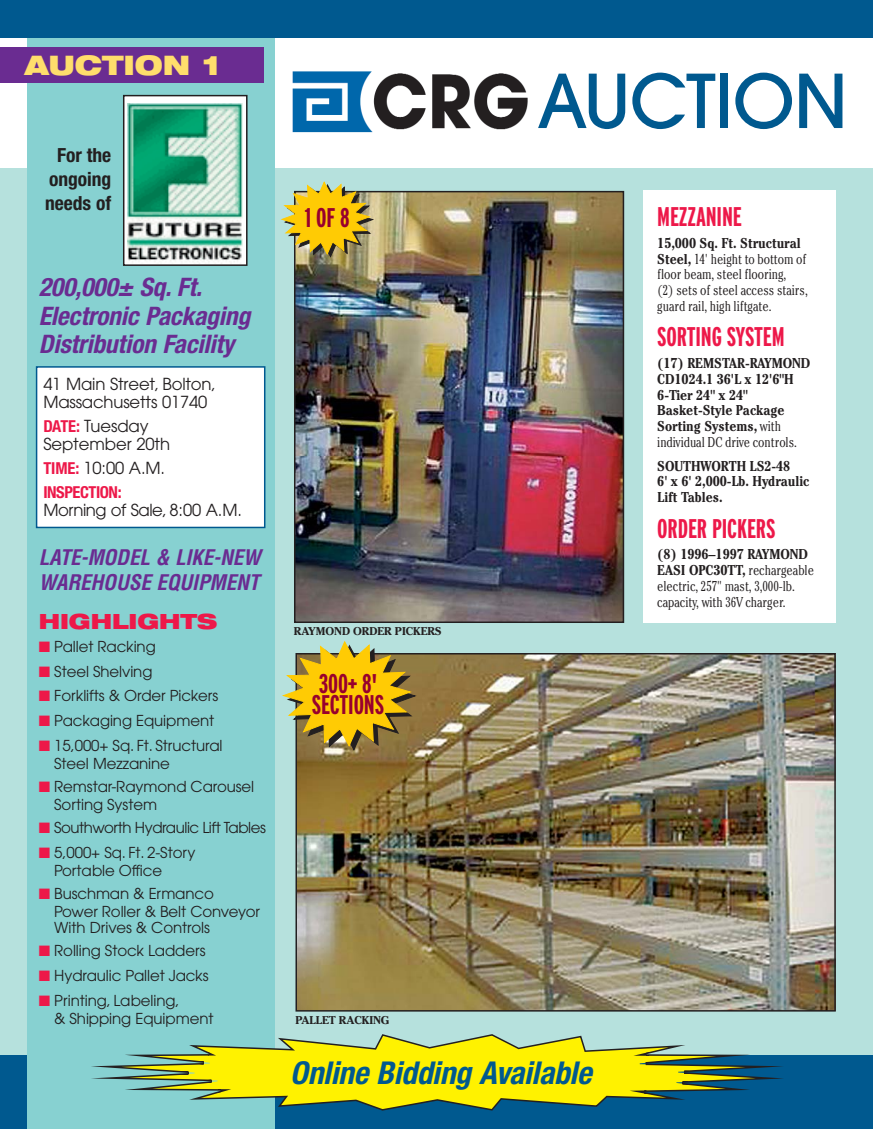
<style>
.page{position:relative;width:873px;height:1129px;background:#fff}
.page>*{position:absolute;margin:0;border:0;box-sizing:border-box;transform-origin:0 0}
.t1{font:500 73.5px "Avant Garde";letter-spacing:-.015em;color:#00598f}
.t2{font:italic 700 condensed 31.5px "Helvetica Neue";letter-spacing:-.005em;color:#00598f}
.t3{font:700 extra-condensed 27px "Interstate";letter-spacing:-.005em;color:#ed1849}
.t4{font:700 extra-condensed 27px/21.6px "Interstate";letter-spacing:-.005em;color:#98002e}
.t5{font:900 expanded 27px "Helvetica Neue";letter-spacing:-.005em;color:#ffde6c}
.t6{font:italic 700 condensed 25.5px/28.5px "Helvetica Neue";letter-spacing:-.005em;color:#6a2c91}
.t7{font:italic 700 condensed 21px/24.3px "Helvetica";letter-spacing:-.005em;color:#6a2c91}
.t8{font:900 expanded 21px "Helvetica Neue";letter-spacing:-.005em;color:#ed1849}
.t9{font:700 condensed 19.5px/24px "Helvetica Neue";letter-spacing:-.005em;color:#231f20;text-align:justify}
.t10{font:16.5px/18px "Avant Garde";letter-spacing:-.01em;color:#231f20}
.t11{font:700 condensed 16.5px "Helvetica Neue";letter-spacing:-.025em;color:#ed1849}
.t12{font:15px/18px "Avant Garde";letter-spacing:-.005em;color:#231f20}
.t13{font:15px "Avant Garde";letter-spacing:-.03em;color:#231f20}
.t14{font:300 condensed 14.25px/15.8px "Cheltenham";letter-spacing:-.005em;color:#231f20}
.t15{font:700 condensed 14.25px/15.8px "Cheltenham";letter-spacing:-.005em;color:#231f20}
.t16{font:700 11.25px "Cheltenham";letter-spacing:-.005em;color:#231f20}
.s1{font-family:"Helvetica Neue";font-weight:700;font-stretch:condensed;color:#ed1849}
.s2{color:#ed1849}
.s3{font-weight:700}
.s4{font-weight:300}
</style>
<div class="page">
<div style="left:0;top:0;width:872px;height:38px;background:#00598f"></div>
<div style="left:0;top:168px;width:872px;height:961px;background:#b6e1dd"></div>
<div style="left:0;top:1055px;width:872px;height:74px;background:#00598f"></div>
<div style="left:643px;top:191px;width:192px;height:432px;background:#fff"></div>
<img style="left:297px;top:194px;width:324px;height:426px">
<div style="left:294px;top:191px;width:330px;height:432px;border:2px solid #231f20"></div>
<img style="left:292px;top:71px;width:236px;height:62px">
<div style="left:27px;top:38px;width:247px;height:1091px;background:#87d1d1"></div>
<div style="left:37px;top:367px;width:228px;height:160px;background:#fff"></div>
<div style="left:36px;top:366px;width:229px;height:162px;border:2px solid #00598f"></div>
<svg style="left:126px;top:98px;width:118px;height:165px"></svg>
<img style="left:128px;top:103px;width:114px;height:160px">
<div style="left:123px;top:95px;width:124px;height:171px;border:2px solid #231f20"></div>
<img style="left:298px;top:656px;width:534px;height:352px">
<div style="left:295px;top:653px;width:540px;height:358px;border:2px solid #231f20"></div>
<div style="left:0;top:47px;width:264px;height:36px;background:#6a2c91"></div>
<svg style="left:91px;top:1034px;width:692px;height:76px"></svg>
<img style="left:280px;top:181px;width:94px;height:77px">
<svg style="left:282px;top:640px;width:136px;height:112px"></svg>
<h3 class="t5" style="left:25px;top:55px;width:196px">AUCTION 1</h3>
<h3 class="t9" style="left:45px;top:144px;width:67px;text-indent:12px">For the ongoing needs of</h3>
<h3 class="t6" style="left:39px;top:275px;width:213px">200,000± Sq. Ft.<br>Electronic Packaging<br>Distribution Facility</h3>
<p class="t10" style="left:43px;top:377px;width:174px">41 Main Street, Bolton,<br>Massachusetts 01740</p>
<p class="t10" style="left:43px;top:419px;width:128px"><span class="s1">DATE:</span> Tuesday<br>September 20th</p>
<p class="t10" style="left:43px;top:461px;width:123px"><span class="s1">TIME:</span> 10:00 A.M.</p>
<p class="t11" style="left:43px;top:486px;width:80px">INSPECTION:</p>
<p class="t10" style="left:43px;top:503px;width:200px">Morning of Sale, 8:00 A.M.</p>
<h3 class="t7" style="left:39px;top:547px;width:223px">LATE-MODEL &amp; LIKE-NEW<br>WAREHOUSE EQUIPMENT</h3>
<h3 class="t8" style="left:39px;top:613px;width:180px">HIGHLIGHTS</h3>
<p class="t12" style="left:39px;top:639px;width:118px"><span class="s2">■</span> Pallet Racking</p>
<p class="t12" style="left:39px;top:663px;width:115px"><span class="s2">■</span> Steel Shelving</p>
<p class="t12" style="left:39px;top:688px;width:181px"><span class="s2">■</span> Forklifts &amp; Order Pickers</p>
<p class="t12" style="left:39px;top:713px;width:177px"><span class="s2">■</span> Packaging Equipment</p>
<p class="t12" style="left:54px;top:737px;width:170px;text-indent:-15px"><span class="s2">■</span> 15,000+ Sq. Ft. Structural<br>Steel Mezzanine</p>
<p class="t12" style="left:54px;top:779px;width:201px;text-indent:-15px"><span class="s2">■</span> Remstar-Raymond Carousel<br>Sorting System</p>
<p class="t13" style="left:39px;top:822px;width:228px"><span class="s2">■</span> Southworth Hydraulic Lift Tables</p>
<p class="t12" style="left:54px;top:844px;width:143px;text-indent:-15px"><span class="s2">■</span> 5,000+ Sq. Ft. 2-Story<br>Portable Office</p>
<p class="t12" style="left:54px;top:885px;width:207px;text-indent:-15px"><span class="s2">■</span> Buschman &amp; Ermanco<br>Power Roller &amp; Belt Conveyor</p>
<p class="t12" style="left:54px;top:920px;width:157px">With Drives &amp; Controls</p>
<p class="t12" style="left:39px;top:943px;width:168px"><span class="s2">■</span> Rolling Stock Ladders</p>
<p class="t12" style="left:39px;top:968px;width:171px"><span class="s2">■</span> Hydraulic Pallet Jacks</p>
<p class="t12" style="left:54px;top:992px;width:161px;text-indent:-15px"><span class="s2">■</span> Printing, Labeling,<br>&amp; Shipping Equipment</p>
<h3 class="t4" style="left:305px;top:209px;width:46px">1 OF 8</h3>
<p class="t16" style="left:294px;top:627px;width:149px">RAYMOND ORDER PICKERS</p>
<h3 class="t4" style="left:312px;top:674px;width:74px">300+ 8'<br>SECTIONS</h3>
<h1 class="t1" style="left:537px;top:74px;width:312px">AUCTION</h1>
<h3 class="t3" style="left:657px;top:206px;width:86px">MEZZANINE</h3>
<p class="t14" style="left:657px;top:236px;width:152px"><span class="s3">15,000 Sq. Ft. Structural<br>Steel,</span> 14' height to bottom of floor beam, steel flooring,<br>(2) sets of steel access stairs, guard rail, high liftgate.</p>
<h3 class="t3" style="left:657px;top:327px;width:129px">SORTING SYSTEM</h3>
<p class="t15" style="left:657px;top:357px;width:154px">(17) REMSTAR-RAYMOND<br>CD1024.1 36'L x 12'6"H<br>6-Tier 24" x 24"<br>Basket-Style Package<br>Sorting Systems, <span class="s4">with individual DC drive controls.</span></p>
<p class="t15" style="left:657px;top:459px;width:154px">SOUTHWORTH LS2-48<br>6' x 6' 2,000-Lb. Hydraulic<br>Lift Tables.</p>
<h3 class="t3" style="left:657px;top:518px;width:120px">ORDER PICKERS</h3>
<p class="t14" style="left:657px;top:548px;width:158px"><span class="s3">(8) 1996–1997 RAYMOND<br>EASI OPC30TT,</span> rechargeable electric, 257" mast, 3,000-lb. capacity, with 36V charger.</p>
<p class="t16" style="left:295px;top:1016px;width:95px">PALLET RACKING</p>
<h2 class="t2" style="left:290px;top:1061px;width:303px">Online Bidding Available</h2>
</div>
